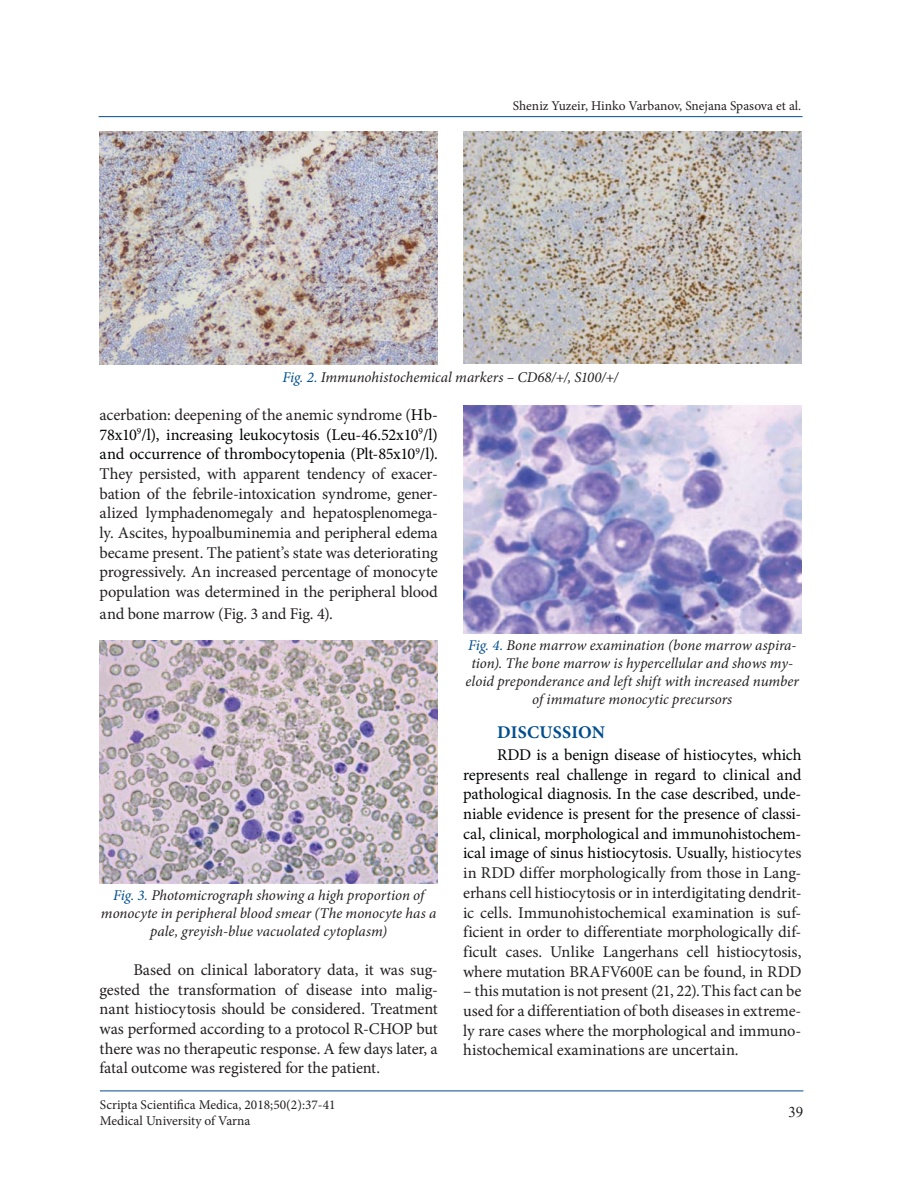
<style>
.page{position:relative;width:918px;height:1188px;background:#fff}
.page>*{position:absolute;margin:0;border:0;box-sizing:border-box;transform-origin:0 0}
.t1{font:700 17.85px "Minion Pro";letter-spacing:.01em;color:#004d8c}
.t2{font:16.35px/19.6px "Minion Pro";letter-spacing:-.01em;color:#231f20;text-align:justify}
.t3{font:italic 14.85px/17.9px "Minion Pro";color:#231f20;text-align:center}
.t4{font:14.85px "Times New Roman";color:#231f20}
.t5{font:13.35px/16px "Minion Pro";color:#231f20}
.s1{color:#004d8c}
.s2{color:#010202}
</style>
<div class="page">
<hr style="left:100px;top:1091px;width:703px;height:1px;background:#004d8c">
<hr style="left:99px;top:116px;width:704px;height:1px;background:#004d8c">
<img style="left:100px;top:131px;width:338px;height:233px">
<img style="left:463px;top:131px;width:338px;height:233px">
<img style="left:100px;top:640px;width:338px;height:243px">
<img style="left:463px;top:406px;width:338px;height:227px">
<p class="t5" style="left:513px;top:99px;width:290px">Sheniz Yuzeir, Hinko Varbanov, Snejana Spasova et al.</p>
<p class="t3" style="left:282px;top:369px;width:338px"><span class="s1">Fig. 2.</span> Immunohistochemical markers – CD68/+/, S100/+/</p>
<p class="t2" style="left:100px;top:406px;width:340px">acerbation: deepening of the anemic syndrome (<span class="s2">Hb-78x10</span><sup>9</sup><span class="s2">/l), increasing leukocytosis (Leu-46.52x10</span><sup>9</sup><span class="s2">/l) and occurrence of thrombocytopenia (Plt-85x10</span><sup>9</sup><span class="s2">/l).<br></span>They persisted, with apparent tendency of exacer&shy;bation of the febrile-intoxication syndrome, gener&shy;alized lymphadenomegaly and hepatosplenomega&shy;ly. Ascites, hypoalbuminemia and peripheral edema became present. The patient’s state was deteriorating progressively. An increased percentage of monocyte population was determined in the peripheral blood</p>
<p class="t2" style="left:100px;top:605px;width:235px">and bone marrow (Fig. 3 and Fig. 4).</p>
<p class="t3" style="left:101px;top:888px;width:337px"><span class="s1">Fig. 3.</span> Photomicrograph showing a high proportion of monocyte in peripheral blood smear (The monocyte has a pale, greyish-blue vacuolated cytoplasm)</p>
<p class="t2" style="left:100px;top:961px;width:340px;text-indent:34px">Based on clinical laboratory data, it was sug&shy;gested the transformation of disease into malig&shy;nant histiocytosis should be considered. Treatment was performed according to a protocol R-CHOP but there was no therapeutic response. A few days later, a fatal outcome was registered for the patient.</p>
<p class="t3" style="left:466px;top:638px;width:335px"><span class="s1">Fig. 4.</span> Bone marrow examination (bone marrow aspira&shy;tion). The bone marrow is hypercellular and shows my&shy;eloid preponderance and left shift with increased number of immature monocytic precursors</p>
<p class="t1" style="left:497px;top:722px;width:109px">DISCUSSION</p>
<p class="t2" style="left:463px;top:746px;width:340px;text-indent:34px"><span class="s2">RDD is a benign disease of histiocytes, which represents real challenge in regard to clinical and pathological diagnosis. In the case described, unde&shy;niable evidence is present for the presence of classi&shy;cal, clinical, morphological and immunohistochem&shy;ical image of sinus histiocytosis. Usually,</span> histiocytes in RDD differ morphologically from those in Lang&shy;erhans cell histiocytosis or in interdigitating dendrit&shy;ic cells. Immunohistochemical examination is suf&shy;ficient in order to differentiate morphologically dif&shy;ficult cases. Unlike Langerhans cell histiocytosis, where mutation BRAFV600E can be found, in RDD</p>
<p class="t2" style="left:463px;top:983px;width:340px">– this mutation is not present (21, 22).This fact can be used for a differentiation of both diseases in extreme&shy;ly rare cases where the morphological and immuno&shy;histochemical examinations are uncertain.</p>
<p class="t5" style="left:100px;top:1098px;width:237px">Scripta Scientifica Medica, 2018;50(2):37-41<br>Medical University of Varna</p>
<p class="t4" style="left:788px;top:1104px;width:16px">39</p>
</div>
